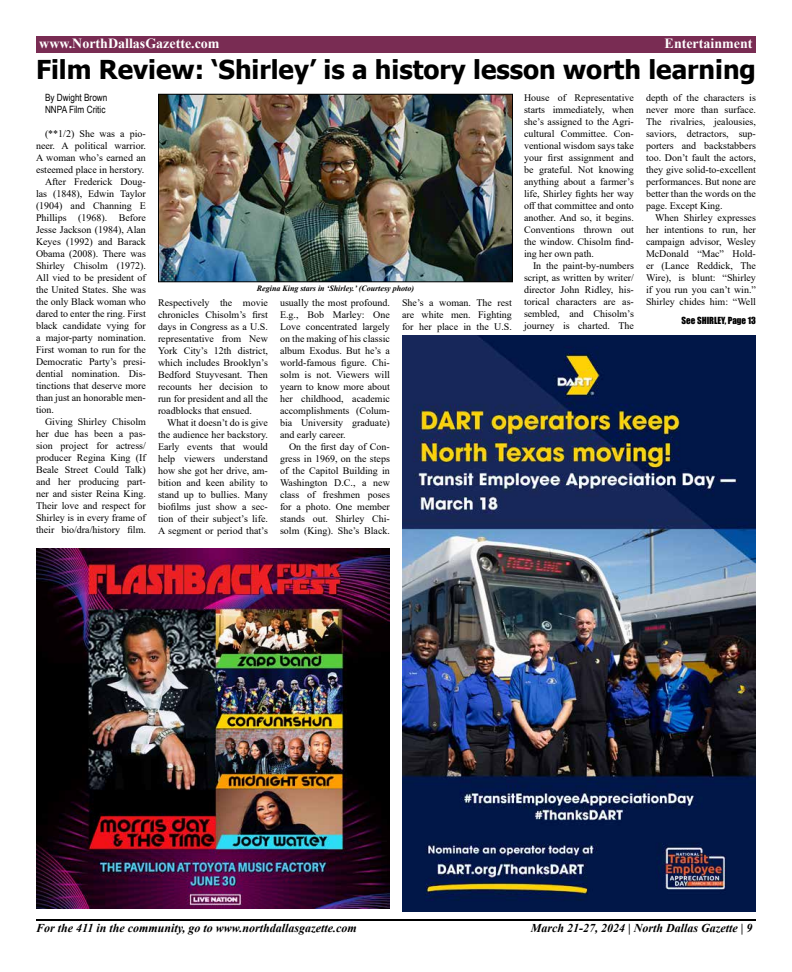
<style>
.page{position:relative;width:792px;height:972px;background:#fff}
.page>*{position:absolute;margin:0;border:0;box-sizing:border-box;transform-origin:0 0}
.t1{font:700 26px "Tahoma";color:#000}
.t2{font:700 14px "Times New Roman";color:#fff}
.t3{font:italic 700 12px "Times New Roman";color:#000}
.t4{font:10px/12px "Times New Roman";color:#000;text-align:justify}
.t5{font:10px/12px "Arial Narrow";color:#000}
.t6{font:9px "Impact";color:#000}
.t7{font:italic 700 8px "Times New Roman";color:#000}
</style>
<div class="page">
<hr style="left:36px;top:919px;width:720px;height:2px;background:#000">
<div style="left:36px;top:36px;width:720px;height:17px;background:#792c53"></div>
<img style="left:36px;top:548px;width:354px;height:361px">
<img style="left:403px;top:335px;width:352px;height:576px">
<img style="left:160px;top:96px;width:351px;height:184px">
<div style="left:158px;top:94px;width:355px;height:188px;border:1px solid #000"></div>
<h2 class="t2" style="left:39px;top:33px;width:182px">www.NorthDallasGazette.com</h2>
<h2 class="t2" style="left:665px;top:33px;width:89px">Entertainment</h2>
<h1 class="t1" style="left:36px;top:51px;width:722px">Film Review: ‘Shirley’ is a history lesson worth learning</h1>
<p class="t5" style="left:45px;top:91px;width:64px">By Dwight Brown<br>NNPA Film Critic</p>
<p class="t4" style="left:45px;top:127px;width:102px">(**1/2) She was a pio-</p>
<p class="t4" style="left:36px;top:139px;width:111px">neer. A political warrior.</p>
<p class="t4" style="left:36px;top:151px;width:111px">A woman who’s earned an</p>
<p class="t4" style="left:36px;top:163px;width:110px">esteemed place in herstory.</p>
<p class="t4" style="left:45px;top:175px;width:102px">After Frederick Doug-</p>
<p class="t4" style="left:36px;top:187px;width:111px">las (1848), Edwin Taylor</p>
<p class="t4" style="left:36px;top:199px;width:111px">(1904) and Channing E</p>
<p class="t4" style="left:36px;top:211px;width:111px">Phillips (1968). Before</p>
<p class="t4" style="left:36px;top:223px;width:111px">Jesse Jackson (1984), Alan</p>
<p class="t4" style="left:36px;top:235px;width:111px">Keyes (1992) and Barack</p>
<p class="t4" style="left:36px;top:247px;width:111px">Obama (2008). There was</p>
<p class="t4" style="left:36px;top:259px;width:111px">Shirley Chisolm (1972).</p>
<p class="t4" style="left:36px;top:271px;width:111px">All vied to be president of</p>
<p class="t4" style="left:36px;top:283px;width:111px">the United States. She was</p>
<p class="t4" style="left:36px;top:295px;width:111px">the only Black woman who</p>
<p class="t4" style="left:36px;top:307px;width:111px">dared to enter the ring. First</p>
<p class="t4" style="left:36px;top:319px;width:111px">black candidate vying for</p>
<p class="t4" style="left:36px;top:331px;width:111px">a major-party nomination.</p>
<p class="t4" style="left:36px;top:343px;width:111px">First woman to run for the</p>
<p class="t4" style="left:36px;top:355px;width:111px">Democratic Party’s presi-</p>
<p class="t4" style="left:36px;top:367px;width:111px">dential nomination. Dis-</p>
<p class="t4" style="left:36px;top:379px;width:111px">tinctions that deserve more</p>
<p class="t4" style="left:36px;top:391px;width:111px">than just an honorable men-</p>
<p class="t4" style="left:36px;top:403px;width:20px">tion.</p>
<p class="t4" style="left:45px;top:415px;width:102px">Giving Shirley Chisolm</p>
<p class="t4" style="left:36px;top:427px;width:111px">her due has been a pas-</p>
<p class="t4" style="left:36px;top:439px;width:111px">sion project for actress/</p>
<p class="t4" style="left:36px;top:451px;width:111px">producer Regina King (If</p>
<p class="t4" style="left:36px;top:463px;width:111px">Beale Street Could Talk)</p>
<p class="t4" style="left:36px;top:475px;width:111px">and her producing part-</p>
<p class="t4" style="left:36px;top:487px;width:111px">ner and sister Reina King.</p>
<p class="t4" style="left:36px;top:499px;width:111px">Their love and respect for</p>
<p class="t4" style="left:36px;top:511px;width:111px">Shirley is in every frame of</p>
<p class="t4" style="left:36px;top:523px;width:111px">their bio/dra/history film.</p>
<p class="t7" style="left:257px;top:283px;width:159px">Regina King stars in ‘Shirley.’ (Courtesy photo)</p>
<p class="t4" style="left:158px;top:297px;width:111px">Respectively the movie chronicles Chisolm’s first days in Congress as a U.S. representative from New York City’s 12th district, which includes Brooklyn’s Bedford Stuyvesant. Then recounts her decision to run for president and all the roadblocks that ensued.</p>
<p class="t4" style="left:158px;top:417px;width:111px;text-indent:9px">What it doesn’t do is give the audience her backstory.<br>Early events that would help viewers understand how she got her drive, am&shy;bition and keen ability to stand up to bullies. Many biofilms just show a sec&shy;tion of their subject’s life.<br>A segment or period that’s</p>
<p class="t4" style="left:280px;top:297px;width:111px">usually the most profound.<br>E.g., Bob Marley: One Love concentrated largely on the making of his classic album Exodus. But he’s a world-famous figure. Chi&shy;solm is not. Viewers will yearn to know more about her childhood, academic accomplishments (Colum&shy;bia University graduate) and early career.</p>
<p class="t4" style="left:280px;top:441px;width:111px;text-indent:9px">On the first day of Con&shy;gress in 1969, on the steps of the Capitol Building in Washington D.C., a new class of freshmen poses for a photo. One member stands out. Shirley Chi&shy;solm (King). She’s Black.</p>
<p class="t4" style="left:402px;top:297px;width:111px">She’s a woman. The rest are white men. Fighting for her place in the U.S.</p>
<p class="t4" style="left:524px;top:91px;width:111px">House of Representative starts immediately, when she’s assigned to the Agri&shy;cultural Committee. Con&shy;ventional wisdom says take your first assignment and be grateful. Not knowing anything about a farmer’s life, Shirley fights her way off that committee and onto another. And so, it begins.<br>Conventions thrown out the window. Chisolm find&shy;ing her own path.</p>
<p class="t4" style="left:524px;top:259px;width:111px;text-indent:9px">In the paint-by-numbers script, as written by writer/ director John Ridley, his&shy;torical characters are as&shy;sembled, and Chisolm’s journey is charted. The</p>
<p class="t4" style="left:646px;top:91px;width:111px">depth of the characters is never more than surface.<br>The rivalries, jealousies, saviors, detractors, sup&shy;porters and backstabbers too. Don’t fault the actors, they give solid-to-excellent performances. But none are better than the words on the page. Except King.</p>
<p class="t4" style="left:646px;top:211px;width:111px;text-indent:9px">When Shirley expresses her intentions to run, her campaign advisor, Wesley McDonald “Mac” Hold&shy;er (Lance Reddick, The Wire), is blunt: “Shirley if you run you can’t win.” Shirley chides him: “Well</p>
<p class="t6" style="left:682px;top:314px;width:76px">See SHIRLEY, Page 13</p>
<p class="t3" style="left:36px;top:920px;width:322px">For the 411 in the community, go to www.northdallasgazette.com</p>
<p class="t3" style="left:531px;top:920px;width:223px">March 21-27, 2024 | North Dallas Gazette | 9</p>
</div>
